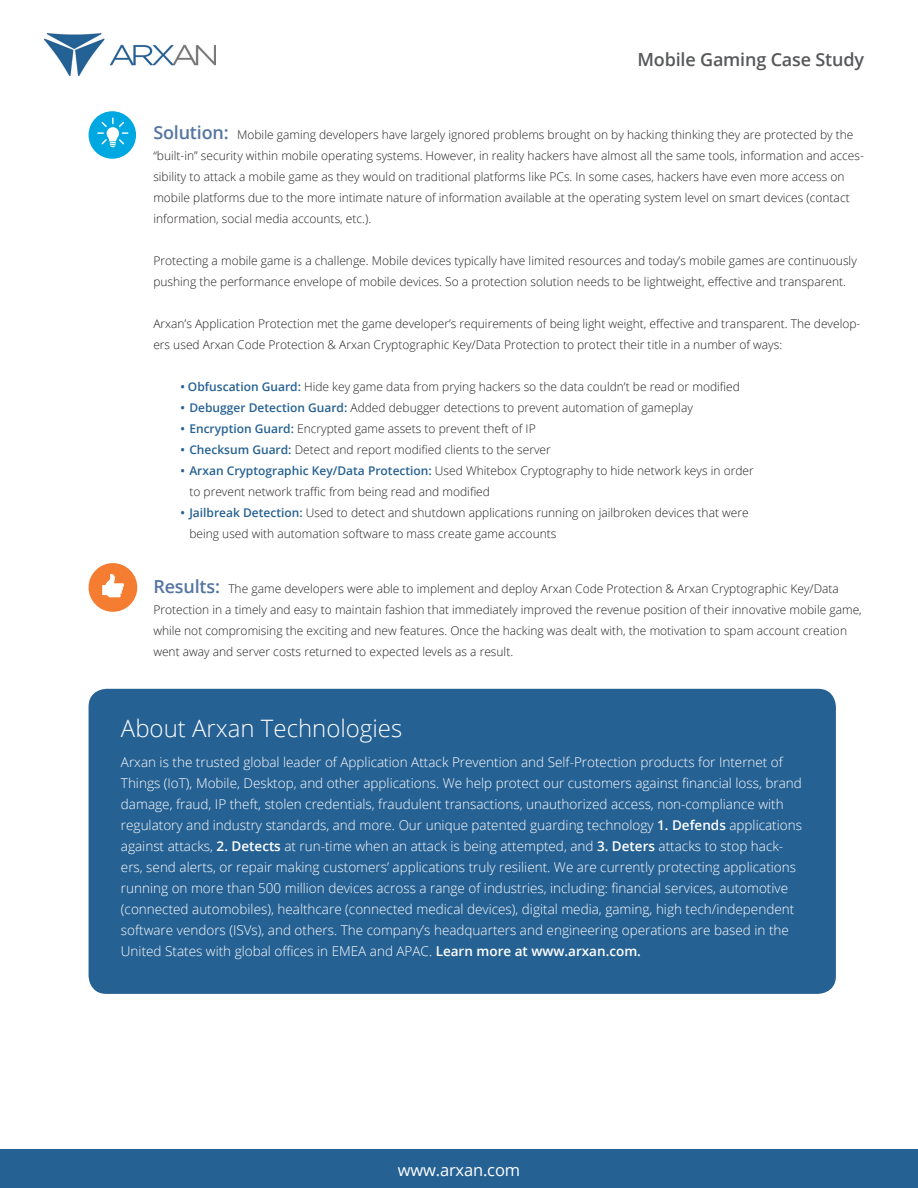
<style>
.page{position:relative;width:918px;height:1188px;background:#fff}
.page>*{position:absolute;margin:0;border:0;box-sizing:border-box;transform-origin:0 0}
.t1{font:300 24px "Open Sans";color:#fff}
.t2{font:600 18px "Open Sans";letter-spacing:-.01em;color:#57585a}
.t3{font:16.5px "Open Sans";letter-spacing:-.01em;color:#fff}
.t4{font:300 13.5px/21px "Open Sans";color:#fff}
.t5{font:300 12px/21px "Open Sans";color:#231f20}
.s1{font-weight:600;font-size:18px;color:#5575a1}
.s2{font-weight:600;color:#266193}
.s3{font-weight:600}
</style>
<div class="page">
<img style="left:45px;top:33px;width:171px;height:42px">
<div style="left:0;top:1150px;width:918px;height:38px;background:#266193"></div>
<div style="left:0;top:1149px;width:918px;height:39px;border:2px solid #266193"></div>
<div style="left:89px;top:111px;width:47px;height:48px;background:#00a8e1;border-radius:50%"></div>
<svg style="left:97px;top:117px;width:31px;height:30px"></svg>
<div style="left:88px;top:563px;width:49px;height:49px;background:#f47d31;border-radius:50%"></div>
<svg style="left:102px;top:574px;width:22px;height:23px"></svg>
<div style="left:89px;top:689px;width:747px;height:305px;background:#266193;border-radius:18px"></div>
<p class="t2" style="left:637px;top:47px;width:228px">Mobile Gaming Case Study</p>
<p class="t5" style="left:153px;top:124px;width:712px"><span class="s1">Solution:</span> Mobile gaming developers have largely ignored problems brought on by hacking thinking they are protected by the “built-in” security within mobile operating systems. However, in reality hackers have almost all the same tools, information and acces&shy;sibility to attack a mobile game as they would on traditional platforms like PCs. In some cases, hackers have even more access on mobile platforms due to the more intimate nature of information available at the operating system level on smart devices (contact information, social media accounts, etc.).</p>
<p class="t5" style="left:153px;top:250px;width:705px">Protecting a mobile game is a challenge. Mobile devices typically have limited resources and today’s mobile games are continuously pushing the performance envelope of mobile devices. So a protection solution needs to be lightweight, effective and transparent.</p>
<p class="t5" style="left:153px;top:313px;width:709px">Arxan’s Application Protection met the game developer’s requirements of being light weight, effective and transparent. The develop&shy;ers used Arxan Code Protection &amp; Arxan Cryptographic Key/Data Protection to protect their title in a number of ways:</p>
<p class="t5" style="left:180px;top:376px;width:561px"><span class="s2">• Obfuscation Guard:</span> Hide key game data from prying hackers so the data couldn’t be read or modified</p>
<p class="t5" style="left:180px;top:397px;width:514px"><span class="s2">• Debugger Detection Guard:</span> Added debugger detections to prevent automation of gameplay</p>
<p class="t5" style="left:180px;top:418px;width:357px"><span class="s2">• Encryption Guard:</span> Encrypted game assets to prevent theft of IP</p>
<p class="t5" style="left:180px;top:439px;width:372px"><span class="s2">• Checksum Guard:</span> Detect and report modified clients to the server</p>
<p class="t5" style="left:189px;top:460px;width:566px;text-indent:-9px"><span class="s2">• Arxan Cryptographic Key/Data Protection:</span> Used Whitebox Cryptography to hide network keys in order to prevent network traffic from being read and modified</p>
<p class="t5" style="left:189px;top:502px;width:561px;text-indent:-9px"><span class="s2">• Jailbreak Detection:</span> Used to detect and shutdown applications running on jailbroken devices that were being used with automation software to mass create game accounts</p>
<p class="t5" style="left:153px;top:578px;width:710px"><span class="s1">Results:</span> The game developers were able to implement and deploy Arxan Code Protection &amp; Arxan Cryptographic Key/Data Protection in a timely and easy to maintain fashion that immediately improved the revenue position of their innovative mobile game, while not compromising the exciting and new features. Once the hacking was dealt with, the motivation to spam account creation went away and server costs returned to expected levels as a result.</p>
<p class="t1" style="left:121px;top:712px;width:283px">About Arxan Technologies</p>
<p class="t4" style="left:121px;top:752px;width:683px">Arxan is the trusted global leader of Application Attack Prevention and Self-Protection products for Internet of Things (IoT), Mobile, Desktop, and other applications. We help protect our customers against financial loss, brand damage, fraud, IP theft, stolen credentials, fraudulent transactions, unauthorized access, non-compliance with regulatory and industry standards, and more. Our unique patented guarding technology <span class="s3">1. Defends</span> applications against attacks, <span class="s3">2. Detects</span> at run-time when an attack is being attempted, and <span class="s3">3. Deters</span> attacks to stop hack&shy;ers, send alerts, or repair making customers’ applications truly resilient. We are currently protecting applications running on more than 500 million devices across a range of industries, including: financial services, automotive (connected automobiles), healthcare (connected medical devices), digital media, gaming, high tech/independent software vendors (ISVs), and others. The company’s headquarters and engineering operations are based in the United States with global offices in EMEA and APAC. <span class="s3">Learn more at www.arxan.com.</span></p>
<p class="t3" style="left:398px;top:1158px;width:124px">www.arxan.com</p>
</div>
